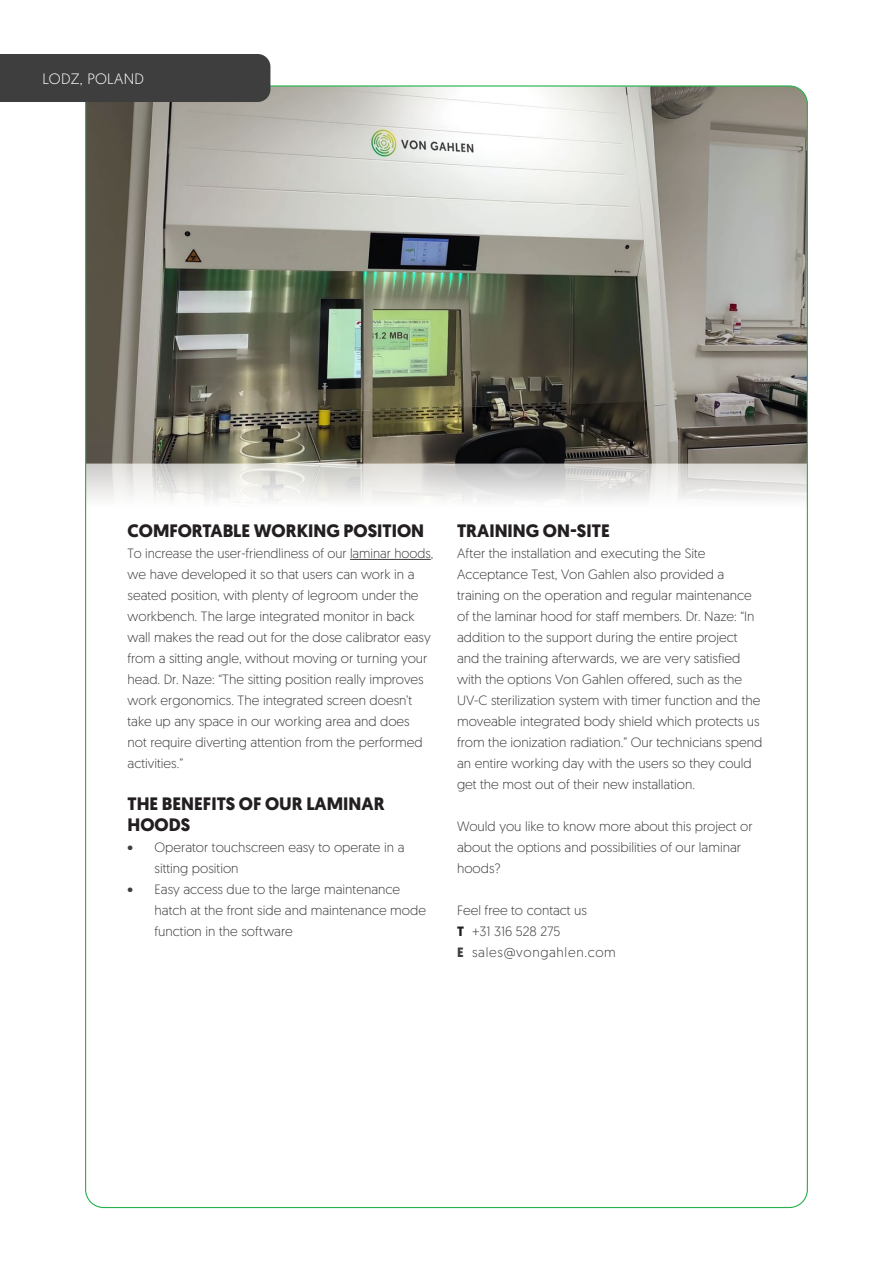
<style>
.page{position:relative;width:893px;height:1263px;background:#fff}
.page>*{position:absolute;margin:0;border:0;box-sizing:border-box;transform-origin:0 0}
.VG___Subkop{font:700 18px/21px "Geomanist";color:#231f20}
.VG___Paginatitel{font:300 15px "Geomanist";letter-spacing:.02em;color:#fff}
.Broodtekst{font:300 13.5px/21px "Geomanist";color:#3e3e3f}
.Broodtekst-2{font:300 13.5px "Geomanist";letter-spacing:.05em;color:#3e3e3f}
.s1{font-weight:700;color:#231f20}
.s2{font-weight:700}
</style>
<div class="page">
<img style="left:87px;top:87px;width:719px;height:377px">
<svg style="left:87px;top:464px;width:719px;height:37px"></svg>
<div style="left:0;top:54px;width:270px;height:48px;background:#3e3e3f"></div>
<hr style="left:350px;top:559px;width:81px;height:1px;background:#3e3e3f">
<p class="VG___Paginatitel" style="left:43px;top:69px;width:103px">LODZ, POLAND</p>
<p class="VG___Subkop" style="left:128px;top:520px;width:298px">COMFORTABLE WORKING POSITION</p>
<p class="Broodtekst" style="left:128px;top:542px;width:307px">To increase the user-friendliness of our laminar hoods, we have developed it so that users can work in a seated position, with plenty of legroom under the workbench. The large integrated monitor in back wall makes the read out for the dose calibrator easy from a sitting angle, without moving or turning your head. Dr. Naze: “The sitting position really improves work ergonomics. The integrated screen doesn’t take up any space in our working area and does<br>not require diverting attention from the performed activities.”</p>
<p class="VG___Subkop" style="left:128px;top:793px;width:258px">THE BENEFITS OF OUR LAMINAR<br>HOODS</p>
<p class="Broodtekst" style="left:155px;top:836px;width:251px;text-indent:-27px">• Operator touchscreen easy to operate in a sitting position</p>
<p class="Broodtekst" style="left:155px;top:878px;width:273px;text-indent:-27px">• Easy access due to the large maintenance hatch at the front side and maintenance mode function in the software</p>
<p class="VG___Subkop" style="left:457px;top:520px;width:154px">TRAINING ON-SITE</p>
<p class="Broodtekst" style="left:457px;top:542px;width:307px">After the installation and executing the Site Acceptance Test, Von Gahlen also provided a training on the operation and regular maintenance of the laminar hood for staff members. Dr. Naze: “In addition to the support during the entire project and the training afterwards, we are very satisfied with the options Von Gahlen offered, such as the UV-C sterilization system with timer function and the moveable integrated body shield which protects us from the ionization radiation.” Our technicians spend an entire working day with the users so they could get the most out of their new installation.</p>
<p class="Broodtekst" style="left:457px;top:815px;width:297px">Would you like to know more about this project or about the options and possibilities of our laminar hoods?</p>
<p class="Broodtekst" style="left:457px;top:899px;width:131px">Feel free to contact us</p>
<p class="Broodtekst" style="left:457px;top:920px;width:105px"><span class="s1">T</span> +31 316 528 275</p>
<p class="Broodtekst-2" style="left:457px;top:944px;width:160px"><span class="s2">E</span> sales@vongahlen.com</p>
</div>
